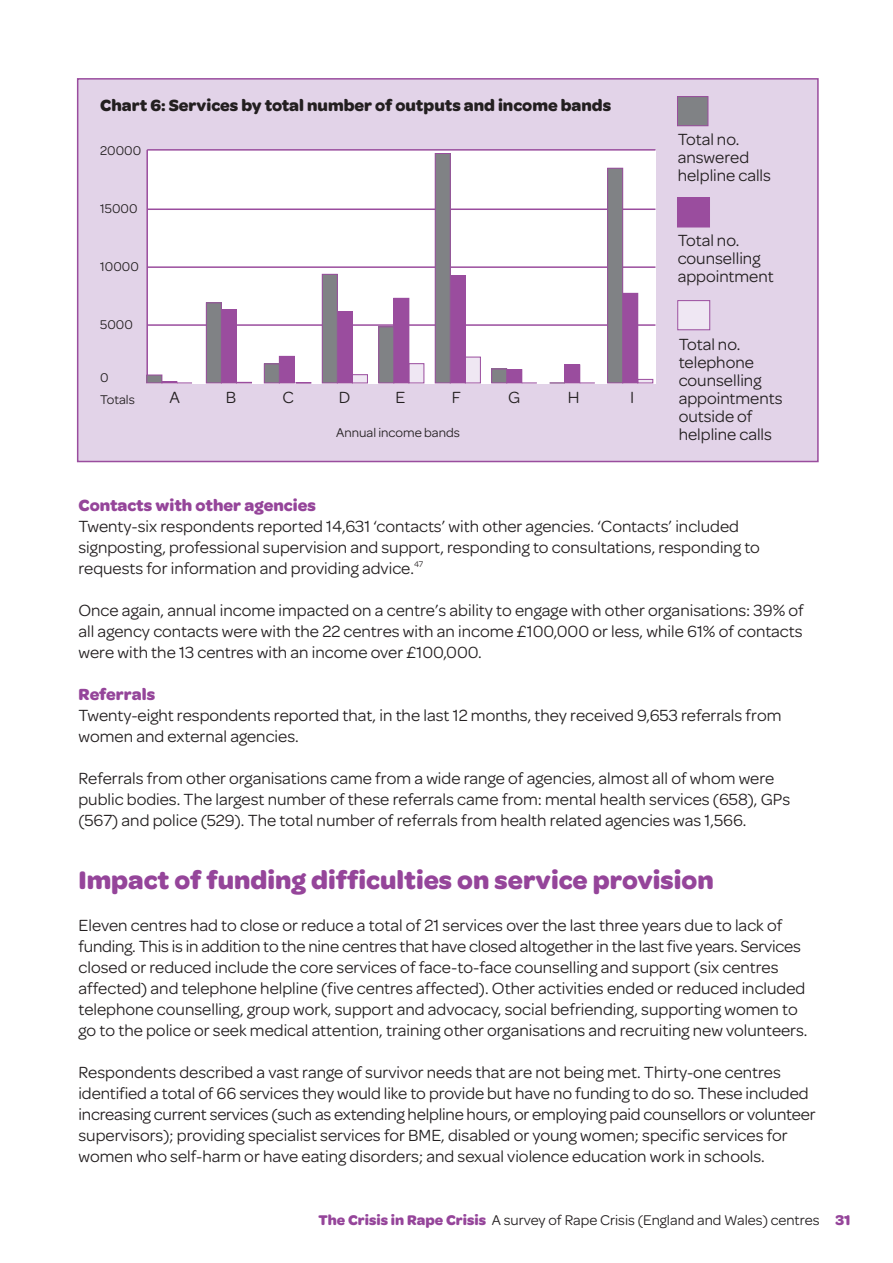
<style>
.page{position:relative;width:893px;height:1263px;background:#fff}
.page>*{position:absolute;margin:0;border:0;box-sizing:border-box;transform-origin:0 0}
.t1{font:700 27px "Omnes";color:#95459a}
.t2{font:17.25px/21px "Omnes";color:#231f20}
.t3{font:700 17.25px "Omnes";color:#231f20}
.t4{font:700 17.25px "Omnes";color:#95459a}
.t5{font:15px "Omnes";color:#231f20}
.t6{font:13.5px "Omnes";color:#231f20}
.s1{font-weight:700;color:#95459a}
</style>
<div class="page">
<div style="left:78px;top:79px;width:739px;height:383px;background:#e2d3e8"></div>
<div style="left:77px;top:78px;width:741px;height:384px;border:2px solid #9a4d9e"></div>
<div style="left:147px;top:150px;width:508px;height:233px;background:#fff"></div>
<hr style="left:146px;top:150px;width:2px;height:231px;background:#9a4d9e">
<hr style="left:147px;top:324px;width:508px;height:2px;background:#9a4d9e">
<hr style="left:147px;top:266px;width:508px;height:2px;background:#9a4d9e">
<hr style="left:147px;top:209px;width:508px;height:1px;background:#9a4d9e">
<hr style="left:147px;top:149px;width:508px;height:2px;background:#9a4d9e">
<div style="left:677px;top:301px;width:32px;height:29px;background:#efe7f3"></div>
<div style="left:677px;top:300px;width:33px;height:30px;border:1px solid #9a4d9e"></div>
<div style="left:352px;top:375px;width:15px;height:8px;background:#efe7f3"></div>
<div style="left:352px;top:374px;width:16px;height:9px;border:1px solid #9a4d9e"></div>
<div style="left:409px;top:364px;width:15px;height:19px;background:#efe7f3"></div>
<div style="left:408px;top:363px;width:16px;height:20px;border:1px solid #9a4d9e"></div>
<div style="left:465px;top:357px;width:15px;height:26px;background:#efe7f3"></div>
<div style="left:465px;top:357px;width:16px;height:26px;border:1px solid #9a4d9e"></div>
<div style="left:637px;top:379px;width:16px;height:4px;border:1px solid #9a4d9e"></div>
<div style="left:677px;top:97px;width:31px;height:29px;background:#808285"></div>
<div style="left:677px;top:96px;width:31px;height:30px;border:1px solid #9a4d9e"></div>
<div style="left:221px;top:310px;width:15px;height:73px;background:#9a4d9e"></div>
<div style="left:221px;top:309px;width:16px;height:74px;border:1px solid #9a4d9e"></div>
<div style="left:279px;top:356px;width:15px;height:27px;background:#9a4d9e"></div>
<div style="left:279px;top:356px;width:16px;height:27px;border:1px solid #9a4d9e"></div>
<div style="left:337px;top:312px;width:15px;height:71px;background:#9a4d9e"></div>
<div style="left:337px;top:311px;width:16px;height:72px;border:1px solid #9a4d9e"></div>
<div style="left:394px;top:298px;width:15px;height:85px;background:#9a4d9e"></div>
<div style="left:450px;top:276px;width:15px;height:107px;background:#9a4d9e"></div>
<div style="left:450px;top:275px;width:15px;height:108px;border:1px solid #9a4d9e"></div>
<div style="left:506px;top:370px;width:16px;height:13px;background:#9a4d9e"></div>
<div style="left:506px;top:369px;width:16px;height:14px;border:1px solid #9a4d9e"></div>
<div style="left:564px;top:365px;width:15px;height:18px;background:#9a4d9e"></div>
<div style="left:564px;top:365px;width:16px;height:18px;border:1px solid #9a4d9e"></div>
<div style="left:622px;top:293px;width:15px;height:90px;background:#9a4d9e"></div>
<div style="left:622px;top:293px;width:16px;height:90px;border:1px solid #9a4d9e"></div>
<div style="left:677px;top:198px;width:32px;height:29px;background:#9a4d9e"></div>
<div style="left:677px;top:197px;width:32px;height:30px;border:1px solid #9a4d9e"></div>
<div style="left:147px;top:375px;width:15px;height:8px;background:#808285"></div>
<div style="left:146px;top:375px;width:16px;height:8px;border:1px solid #9a4d9e"></div>
<div style="left:206px;top:303px;width:15px;height:80px;background:#808285"></div>
<div style="left:206px;top:302px;width:16px;height:81px;border:1px solid #9a4d9e"></div>
<div style="left:264px;top:364px;width:15px;height:19px;background:#808285"></div>
<div style="left:264px;top:364px;width:16px;height:19px;border:1px solid #9a4d9e"></div>
<div style="left:322px;top:274px;width:15px;height:109px;background:#808285"></div>
<div style="left:322px;top:274px;width:16px;height:109px;border:1px solid #9a4d9e"></div>
<div style="left:379px;top:327px;width:15px;height:56px;background:#808285"></div>
<div style="left:378px;top:326px;width:16px;height:57px;border:1px solid #9a4d9e"></div>
<div style="left:435px;top:154px;width:15px;height:229px;background:#808285"></div>
<div style="left:435px;top:153px;width:15px;height:230px;border:1px solid #9a4d9e"></div>
<div style="left:491px;top:369px;width:15px;height:14px;background:#808285"></div>
<div style="left:491px;top:369px;width:16px;height:14px;border:1px solid #9a4d9e"></div>
<svg style="left:146px;top:381px;width:510px;height:3px"></svg>
<div style="left:607px;top:168px;width:15px;height:215px;background:#808285"></div>
<div style="left:607px;top:168px;width:16px;height:215px;border:1px solid #9a4d9e"></div>
<p class="t3" style="left:100px;top:99px;width:512px">Chart 6: Services by total number of outputs and income bands</p>
<p class="t6" style="left:100px;top:146px;width:42px">20000</p>
<p class="t6" style="left:100px;top:204px;width:39px">15000</p>
<p class="t6" style="left:100px;top:262px;width:40px">10000</p>
<p class="t6" style="left:100px;top:320px;width:34px">5000</p>
<p class="t6" style="left:100px;top:373px;width:10px">0</p>
<p class="t6" style="left:100px;top:394px;width:36px">Totals</p>
<p class="t2" style="left:169px;top:388px;width:12px">A</p>
<p class="t2" style="left:226px;top:388px;width:12px">B</p>
<p class="t2" style="left:282px;top:388px;width:13px">C</p>
<p class="t2" style="left:339px;top:388px;width:13px">D</p>
<p class="t2" style="left:395px;top:388px;width:11px">E</p>
<p class="t2" style="left:452px;top:388px;width:11px">F</p>
<p class="t2" style="left:508px;top:388px;width:14px">G</p>
<p class="t2" style="left:567px;top:388px;width:13px">H</p>
<p class="t2" style="left:630px;top:388px;width:6px">I</p>
<p class="t6" style="left:336px;top:428px;width:125px">Annual income bands</p>
<p class="t2" style="left:677px;top:132px;width:95px;line-height:18px">Total no. answered helpline calls</p>
<p class="t2" style="left:677px;top:233px;width:97px;line-height:18px">Total no. counselling appointment</p>
<p class="t2" style="left:678px;top:337px;width:105px;line-height:18px">Total no. telephone counselling appointments outside of helpline calls</p>
<p class="t4" style="left:78px;top:499px;width:239px">Contacts with other agencies</p>
<p class="t2" style="left:78px;top:518px;width:683px">Twenty-six respondents reported 14,631 ‘contacts’ with other agencies. ‘Contacts’ included signposting, professional supervision and support, responding to consultations, responding to requests for information and providing advice.<sup>47</sup></p>
<p class="t2" style="left:78px;top:602px;width:727px;text-align:justify">Once again, annual income impacted on a centre’s ability to engage with other organisations: 39% of all agency contacts were with the 22 centres with an income £100,000 or less, while 61% of contacts were with the 13 centres with an income over £100,000.</p>
<p class="t4" style="left:78px;top:688px;width:78px">Referrals</p>
<p class="t2" style="left:78px;top:707px;width:704px">Twenty-eight respondents reported that, in the last 12 months, they received 9,653 referrals from women and external agencies.</p>
<p class="t2" style="left:78px;top:770px;width:713px">Referrals from other organisations came from a wide range of agencies, almost all of whom were public bodies. The largest number of these referrals came from: mental health services (658), GPs (567) and police (529). The total number of referrals from health related agencies was 1,566.</p>
<h1 class="t1" style="left:78px;top:870px;width:637px">Impact of funding difficulties on service provision</h1>
<p class="t2" style="left:78px;top:917px;width:730px">Eleven centres had to close or reduce a total of 21 services over the last three years due to lack of funding. This is in addition to the nine centres that have closed altogether in the last five years. Services closed or reduced include the core services of face-to-face counselling and support (six centres affected) and telephone helpline (five centres affected). Other activities ended or reduced included telephone counselling, group work, support and advocacy, social befriending, supporting women to go to the police or seek medical attention, training other organisations and recruiting new volunteers.</p>
<p class="t2" style="left:78px;top:1064px;width:738px">Respondents described a vast range of survivor needs that are not being met. Thirty-one centres identified a total of 66 services they would like to provide but have no funding to do so. These included increasing current services (such as extending helpline hours, or employing paid counsellors or volunteer supervisors); providing specialist services for BME, disabled or young women; specific services for women who self-harm or have eating disorders; and sexual violence education work in schools.</p>
<p class="t5" style="left:318px;top:1214px;width:533px"><span class="s1">The Crisis in Rape Crisis</span> A survey of Rape Crisis (England and Wales) centres <span class="s1">31</span></p>
</div>
